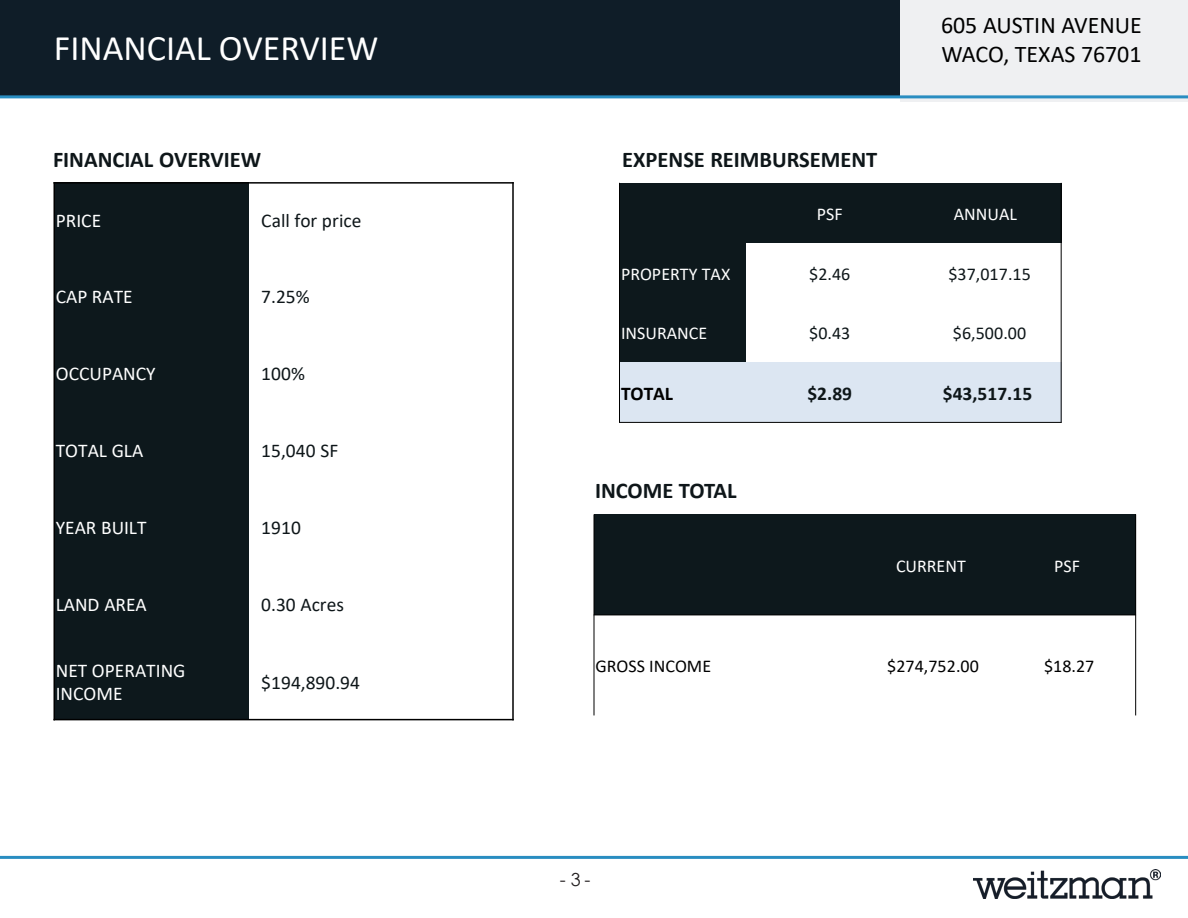
<style>
.page{position:relative;width:1188px;height:918px;background:#fff}
.page>*{position:absolute;margin:0;border:0;box-sizing:border-box;transform-origin:0 0}
.t1{font:36px "Calibri";color:#fff}
.t2{font:24px "Calibri";letter-spacing:-.005em;color:#000}
.t3{font:700 22.5px "Calibri";color:#0e1619}
.t4{font:19.5px/23.4px "Calibri";color:#fff}
.t5{font:19.5px "Calibri";color:#0e1619}
.t6{font:700 19.5px "Calibri";color:#0e1619}
.t7{font:700 19.5px "Calibri";letter-spacing:-.005em;color:#000}
.t8{font:18px "Calibri";color:#fff}
.t9{font:18px "Calibri";letter-spacing:.005em;color:#0e1619}
.t10{font:18px "Calibri";letter-spacing:.005em;color:#000}
.t11{font:18px "Century Gothic";color:#231f20}
</style>
<div class="page">
<div style="left:0;top:0;width:900px;height:95px;background:#0f1d28"></div>
<hr style="left:0;top:856px;width:1188px;height:3px;background:#298dc1">
<div style="left:900px;top:0;width:288px;height:102px;background:#eff0f2"></div>
<img style="left:974px;top:869px;width:187px;height:30px">
<hr style="left:0;top:95px;width:1188px;height:3px;background:#298dc1">
<div style="left:54px;top:183px;width:195px;height:74px;background:#0d181c"></div>
<div style="left:54px;top:257px;width:195px;height:77px;background:#0d181c"></div>
<div style="left:54px;top:334px;width:195px;height:77px;background:#0d181c"></div>
<div style="left:54px;top:411px;width:195px;height:77px;background:#0d181c"></div>
<div style="left:54px;top:488px;width:195px;height:77px;background:#0d181c"></div>
<div style="left:54px;top:565px;width:195px;height:78px;background:#0d181c"></div>
<div style="left:54px;top:643px;width:195px;height:77px;background:#0d181c"></div>
<hr style="left:53px;top:182px;width:2px;height:538px;background:#000">
<hr style="left:512px;top:182px;width:2px;height:538px;background:#000">
<hr style="left:53px;top:182px;width:461px;height:2px;background:#000">
<hr style="left:53px;top:719px;width:461px;height:1px;background:#000">
<div style="left:620px;top:183px;width:126px;height:60px;background:#0d181c"></div>
<div style="left:746px;top:183px;width:168px;height:60px;background:#0d181c"></div>
<div style="left:914px;top:183px;width:147px;height:60px;background:#0d181c"></div>
<div style="left:620px;top:243px;width:126px;height:60px;background:#0d181c"></div>
<div style="left:620px;top:303px;width:126px;height:60px;background:#0d181c"></div>
<div style="left:620px;top:363px;width:126px;height:59px;background:#dce6f2"></div>
<div style="left:746px;top:363px;width:168px;height:59px;background:#dce6f2"></div>
<div style="left:914px;top:363px;width:147px;height:59px;background:#dce6f2"></div>
<hr style="left:619px;top:183px;width:1px;height:240px;background:#000">
<hr style="left:1061px;top:183px;width:1px;height:240px;background:#000">
<hr style="left:619px;top:422px;width:443px;height:1px;background:#000">
<div style="left:594px;top:514px;width:270px;height:101px;background:#0d181c"></div>
<div style="left:864px;top:514px;width:135px;height:101px;background:#0d181c"></div>
<div style="left:999px;top:514px;width:137px;height:101px;background:#0d181c"></div>
<hr style="left:594px;top:615px;width:542px;height:1px;background:#000">
<hr style="left:594px;top:514px;width:1px;height:201px;background:#000">
<hr style="left:1135px;top:514px;width:1px;height:201px;background:#000">
<h1 class="t1" style="left:54px;top:23px;width:326px">FINANCIAL OVERVIEW</h1>
<p class="t3" style="left:53px;top:143px;width:210px">FINANCIAL OVERVIEW</p>
<p class="t4" style="left:56px;top:209px;width:47px">PRICE</p>
<p class="t5" style="left:261px;top:207px;width:102px">Call for price</p>
<p class="t4" style="left:56px;top:284px;width:78px">CAP RATE</p>
<p class="t5" style="left:261px;top:283px;width:50px">7.25%</p>
<p class="t4" style="left:56px;top:361px;width:102px">OCCUPANCY</p>
<p class="t5" style="left:261px;top:360px;width:45px">100%</p>
<p class="t4" style="left:56px;top:439px;width:89px">TOTAL GLA</p>
<p class="t5" style="left:261px;top:437px;width:78px">15,040 SF</p>
<p class="t4" style="left:56px;top:516px;width:92px">YEAR BUILT</p>
<p class="t5" style="left:261px;top:514px;width:41px">1910</p>
<p class="t4" style="left:56px;top:593px;width:93px">LAND AREA</p>
<p class="t5" style="left:261px;top:591px;width:84px">0.30 Acres</p>
<p class="t4" style="left:56px;top:658px;width:131px">NET OPERATING<br>INCOME</p>
<p class="t5" style="left:261px;top:669px;width:100px">$194,890.94</p>
<p class="t3" style="left:622px;top:143px;width:257px">EXPENSE REIMBURSEMENT</p>
<p class="t2" style="left:941px;top:9px;width:202px">605 AUSTIN AVENUE</p>
<p class="t2" style="left:942px;top:38px;width:201px">WACO, TEXAS 76701</p>
<p class="t8" style="left:817px;top:201px;width:27px">PSF</p>
<p class="t8" style="left:954px;top:201px;width:65px">ANNUAL</p>
<p class="t8" style="left:621px;top:261px;width:111px">PROPERTY TAX</p>
<p class="t9" style="left:809px;top:261px;width:43px">$2.46</p>
<p class="t9" style="left:948px;top:261px;width:84px">$37,017.15</p>
<p class="t8" style="left:621px;top:321px;width:88px">INSURANCE</p>
<p class="t9" style="left:809px;top:321px;width:43px">$0.43</p>
<p class="t9" style="left:953px;top:321px;width:75px">$6,500.00</p>
<p class="t7" style="left:621px;top:380px;width:54px">TOTAL</p>
<p class="t6" style="left:807px;top:380px;width:46px">$2.89</p>
<p class="t6" style="left:943px;top:380px;width:91px">$43,517.15</p>
<p class="t3" style="left:595px;top:474px;width:143px">INCOME TOTAL</p>
<p class="t8" style="left:896px;top:553px;width:71px">CURRENT</p>
<p class="t8" style="left:1054px;top:553px;width:27px">PSF</p>
<p class="t10" style="left:595px;top:654px;width:117px">GROSS INCOME</p>
<p class="t10" style="left:887px;top:654px;width:93px">$274,752.00</p>
<p class="t10" style="left:1044px;top:654px;width:52px">$18.27</p>
<p class="t11" style="left:560px;top:867px;width:32px">-3-</p>
</div>
